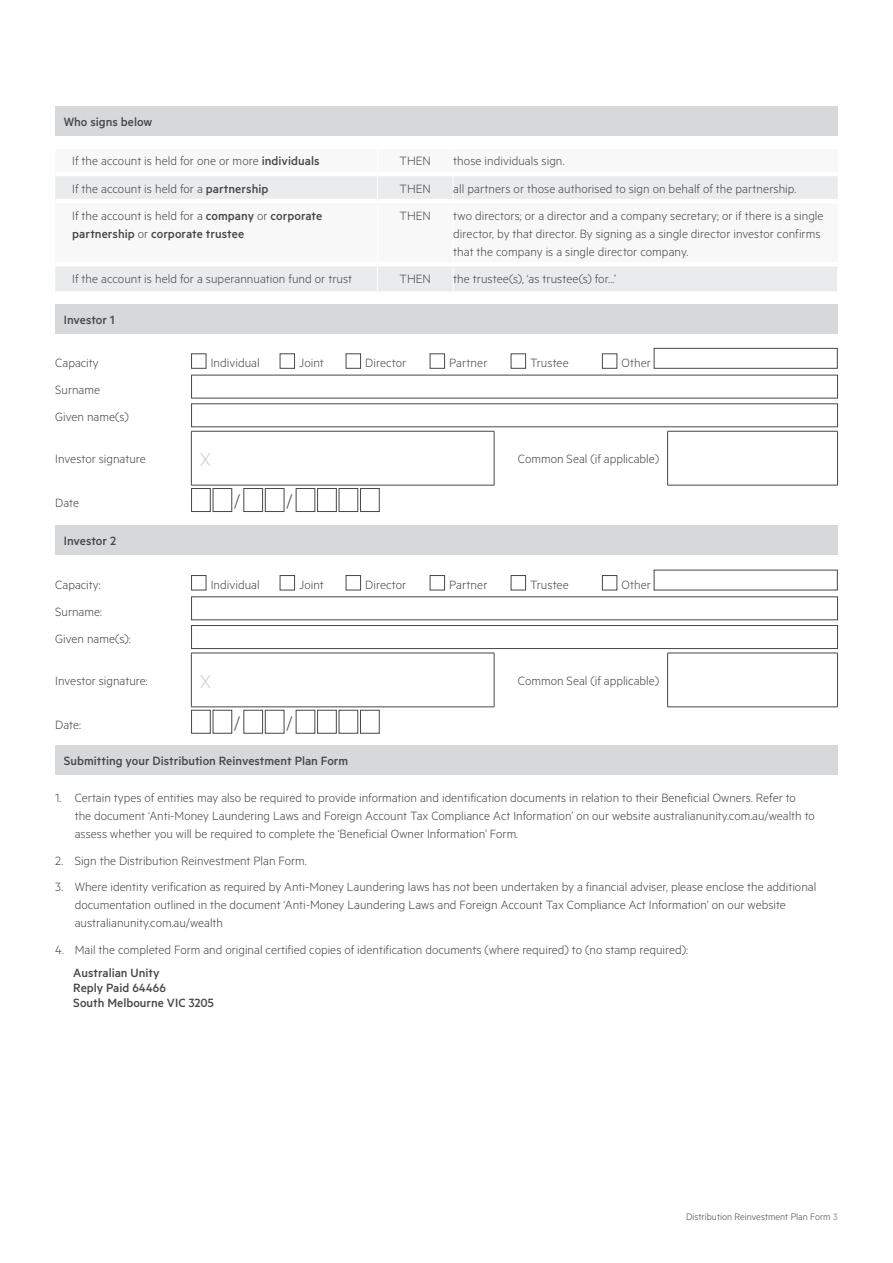
<style>
.page{position:relative;width:893px;height:1263px;background:#fff}
.page>*{position:absolute;margin:0;border:0;box-sizing:border-box;transform-origin:0 0}
.t1{font:300 21px "Metric";color:#cecfd1}
.t2{font:300 19.5px "Metric";color:#464748}
.BODY{font:300 13.5px/18px "Metric";color:#464748}
.BODY-2{font:500 13.5px/18px "Metric";color:#464748}
.Question{font:500 13.5px "Metric";color:#464748}
.t3{font:300 10.5px "Metric";color:#464748}
.s1{font-weight:500}
.s2{font-weight:300}
.s3{font-weight:600;color:#b2b3b7}
</style>
<div class="page">
<div style="left:55px;top:106px;width:783px;height:30px;background:#d7d8da"></div>
<svg style="left:55px;top:176px;width:783px;height:115px"></svg>
<svg style="left:377px;top:176px;width:1px;height:23px"></svg>
<svg style="left:453px;top:176px;width:1px;height:23px"></svg>
<hr style="left:377px;top:203px;width:1px;height:59px;background:#fff">
<hr style="left:453px;top:203px;width:1px;height:59px;background:#fff">
<hr style="left:55px;top:199px;width:322px;height:4px;background:#fff">
<hr style="left:377px;top:199px;width:76px;height:4px;background:#fff">
<hr style="left:453px;top:199px;width:385px;height:4px;background:#fff">
<hr style="left:377px;top:262px;width:76px;height:4px;background:#fff">
<hr style="left:453px;top:262px;width:385px;height:4px;background:#fff">
<svg style="left:453px;top:266px;width:1px;height:25px"></svg>
<svg style="left:837px;top:266px;width:1px;height:25px"></svg>
<hr style="left:55px;top:262px;width:322px;height:4px;background:#fff">
<svg style="left:377px;top:266px;width:1px;height:25px"></svg>
<div style="left:55px;top:304px;width:783px;height:29px;background:#d7d8da"></div>
<svg style="left:192px;top:432px;width:645px;height:53px"></svg>
<hr style="left:191px;top:431px;width:1px;height:54px;background:#464748">
<hr style="left:191px;top:431px;width:303px;height:1px;background:#464748">
<hr style="left:494px;top:431px;width:1px;height:54px;background:#464748">
<hr style="left:667px;top:431px;width:1px;height:54px;background:#464748">
<hr style="left:667px;top:431px;width:171px;height:1px;background:#464748">
<hr style="left:837px;top:431px;width:1px;height:54px;background:#464748">
<hr style="left:191px;top:485px;width:303px;height:1px;background:#464748">
<hr style="left:667px;top:485px;width:171px;height:1px;background:#464748">
<div style="left:280px;top:354px;width:15px;height:14px;background:#fff;border:1px solid #464748"></div>
<div style="left:346px;top:354px;width:15px;height:14px;background:#fff;border:1px solid #464748"></div>
<div style="left:430px;top:354px;width:15px;height:14px;background:#fff;border:1px solid #464748"></div>
<div style="left:511px;top:354px;width:15px;height:14px;background:#fff;border:1px solid #464748"></div>
<div style="left:602px;top:354px;width:15px;height:14px;background:#fff;border:1px solid #464748"></div>
<div style="left:654px;top:348px;width:183px;height:20px;background:#fff;border:1px solid #464748"></div>
<div style="left:191px;top:404px;width:647px;height:23px;background:#fff;border:1px solid #464748"></div>
<div style="left:191px;top:488px;width:19px;height:24px;background:#fff;border:1px solid #464748"></div>
<div style="left:213px;top:488px;width:19px;height:24px;background:#fff;border:1px solid #464748"></div>
<div style="left:244px;top:488px;width:19px;height:24px;background:#fff;border:1px solid #464748"></div>
<div style="left:265px;top:488px;width:19px;height:24px;background:#fff;border:1px solid #464748"></div>
<div style="left:296px;top:488px;width:19px;height:24px;background:#fff;border:1px solid #464748"></div>
<div style="left:317px;top:488px;width:20px;height:24px;background:#fff;border:1px solid #464748"></div>
<div style="left:339px;top:488px;width:19px;height:24px;background:#fff;border:1px solid #464748"></div>
<div style="left:360px;top:488px;width:19px;height:24px;background:#fff;border:1px solid #464748"></div>
<div style="left:55px;top:525px;width:783px;height:30px;background:#d7d8da"></div>
<svg style="left:190px;top:653px;width:647px;height:81px"></svg>
<div style="left:55px;top:745px;width:782px;height:30px;background:#d7d8da"></div>
<hr style="left:191px;top:653px;width:1px;height:54px;background:#464748">
<hr style="left:191px;top:653px;width:303px;height:1px;background:#464748">
<hr style="left:494px;top:653px;width:1px;height:54px;background:#464748">
<hr style="left:667px;top:653px;width:1px;height:54px;background:#464748">
<hr style="left:667px;top:653px;width:171px;height:1px;background:#464748">
<hr style="left:837px;top:653px;width:1px;height:54px;background:#464748">
<hr style="left:191px;top:707px;width:303px;height:1px;background:#464748">
<hr style="left:667px;top:707px;width:171px;height:1px;background:#464748">
<div style="left:191px;top:575px;width:15px;height:15px;background:#fff;border:1px solid #464748"></div>
<div style="left:280px;top:575px;width:15px;height:15px;background:#fff;border:1px solid #464748"></div>
<div style="left:346px;top:575px;width:15px;height:15px;background:#fff;border:1px solid #464748"></div>
<div style="left:430px;top:575px;width:15px;height:15px;background:#fff;border:1px solid #464748"></div>
<div style="left:511px;top:575px;width:15px;height:15px;background:#fff;border:1px solid #464748"></div>
<div style="left:602px;top:575px;width:15px;height:15px;background:#fff;border:1px solid #464748"></div>
<div style="left:191px;top:625px;width:647px;height:24px;background:#fff;border:1px solid #464748"></div>
<div style="left:191px;top:710px;width:19px;height:23px;background:#fff;border:1px solid #464748"></div>
<div style="left:213px;top:710px;width:19px;height:23px;background:#fff;border:1px solid #464748"></div>
<div style="left:244px;top:710px;width:19px;height:23px;background:#fff;border:1px solid #464748"></div>
<div style="left:265px;top:710px;width:19px;height:23px;background:#fff;border:1px solid #464748"></div>
<div style="left:296px;top:710px;width:19px;height:23px;background:#fff"></div>
<div style="left:317px;top:710px;width:20px;height:23px;background:#fff;border:1px solid #464748"></div>
<div style="left:339px;top:710px;width:19px;height:23px;background:#fff;border:1px solid #464748"></div>
<div style="left:360px;top:710px;width:19px;height:23px;background:#fff;border:1px solid #464748"></div>
<p class="Question" style="left:64px;top:114px;width:90px">Who signs below</p>
<p class="BODY" style="left:72px;top:152px;width:249px">If the account is held for one or more <span class="s1">individuals</span></p>
<p class="BODY" style="left:400px;top:152px;width:33px">THEN</p>
<p class="BODY" style="left:453px;top:152px;width:113px">those individuals sign.</p>
<p class="BODY" style="left:72px;top:179px;width:198px">If the account is held for a <span class="s1">partnership</span></p>
<p class="BODY" style="left:400px;top:179px;width:33px">THEN</p>
<p class="BODY" style="left:453px;top:179px;width:345px">all partners or those authorised to sign on behalf of the partnership.</p>
<p class="BODY-2" style="left:72px;top:206px;width:252px"><span class="s2">If the account is held for a</span> company <span class="s2">or</span> corporate partnership <span class="s2">or</span> corporate trustee</p>
<p class="BODY" style="left:400px;top:206px;width:33px">THEN</p>
<p class="BODY" style="left:453px;top:206px;width:372px">two directors; or a director and a company secretary; or if there is a single director, by that director. By signing as a single director investor confirms that the company is a single director company.</p>
<p class="BODY" style="left:72px;top:269px;width:281px">If the account is held for a superannuation fund or trust</p>
<p class="BODY" style="left:400px;top:269px;width:33px">THEN</p>
<p class="BODY" style="left:453px;top:269px;width:164px">the trustee(s), ‘as trustee(s) for…’</p>
<p class="BODY-2" style="left:64px;top:310px;width:52px">Investor 1</p>
<p class="BODY" style="left:55px;top:354px;width:45px">Capacity</p>
<p class="BODY" style="left:211px;top:353px;width:51px">Individual</p>
<p class="BODY" style="left:299px;top:353px;width:26px">Joint</p>
<p class="BODY" style="left:365px;top:353px;width:43px">Director</p>
<p class="BODY" style="left:449px;top:353px;width:40px">Partner</p>
<p class="BODY" style="left:530px;top:353px;width:40px">Trustee</p>
<p class="BODY" style="left:622px;top:353px;width:31px">Other</p>
<p class="BODY" style="left:55px;top:375px;width:75px;line-height:27.6px">Surname<br>Given name(s)</p>
<p class="BODY" style="left:55px;top:449px;width:92px">Investor signature</p>
<p class="t1" style="left:200px;top:447px;width:13px">X</p>
<p class="BODY" style="left:518px;top:449px;width:143px">Common Seal (if applicable)</p>
<p class="BODY" style="left:55px;top:493px;width:25px">Date</p>
<p class="t2" style="left:234px;top:490px;width:7px">/</p>
<p class="t2" style="left:287px;top:490px;width:7px">/</p>
<p class="BODY-2" style="left:64px;top:532px;width:54px">Investor 2</p>
<p class="BODY" style="left:55px;top:575px;width:47px">Capacity:</p>
<p class="BODY" style="left:211px;top:575px;width:51px">Individual</p>
<p class="BODY" style="left:299px;top:575px;width:26px">Joint</p>
<p class="BODY" style="left:365px;top:575px;width:43px">Director</p>
<p class="BODY" style="left:449px;top:575px;width:40px">Partner</p>
<p class="BODY" style="left:530px;top:575px;width:40px">Trustee</p>
<p class="BODY" style="left:622px;top:575px;width:31px">Other</p>
<p class="BODY" style="left:55px;top:597px;width:77px;line-height:27.6px">Surname:<br>Given name(s):</p>
<p class="BODY" style="left:55px;top:671px;width:94px">Investor signature:</p>
<p class="t1" style="left:200px;top:669px;width:13px">X</p>
<p class="BODY" style="left:518px;top:671px;width:143px">Common Seal (if applicable)</p>
<p class="BODY" style="left:55px;top:715px;width:27px">Date:</p>
<p class="t2" style="left:234px;top:711px;width:7px">/</p>
<p class="t2" style="left:287px;top:711px;width:7px">/</p>
<p class="BODY-2" style="left:64px;top:751px;width:286px">Submitting your Distribution Reinvestment Plan Form</p>
<p class="BODY" style="left:75px;top:788px;width:742px;text-indent:-19px">1. Certain types of entities may also be required to provide information and identification documents in relation to their Beneficial Owners. Refer to the document ‘Anti-Money Laundering Laws and Foreign Account Tax Compliance Act Information’ on our website australianunity.com.au/wealth to assess whether you will be required to complete the ‘Beneficial Owner Information’ Form.</p>
<p class="BODY" style="left:55px;top:851px;width:253px">2. Sign the Distribution Reinvestment Plan Form.</p>
<p class="BODY" style="left:75px;top:877px;width:743px;text-indent:-19px">3. Where identity verification as required by Anti-Money Laundering laws has not been undertaken by a financial adviser, please enclose the additional documentation outlined in the document ‘Anti-Money Laundering Laws and Foreign Account Tax Compliance Act Information’ on our website australianunity.com.au/wealth</p>
<p class="BODY" style="left:73px;top:937px;width:616px;line-height:23.5px;text-indent:-18px">4. Mail the completed Form and original certified copies of identification documents (where required) to (no stamp required):<br><span class="s1">Australian Unity</span></p>
<p class="BODY-2" style="left:73px;top:980px;width:142px;line-height:15px">Reply Paid 64466<br>South Melbourne VIC 3205</p>
<p class="t3" style="left:686px;top:1210px;width:153px">Distribution Reinvestment Plan Form <span class="s3">3</span></p>
</div>
